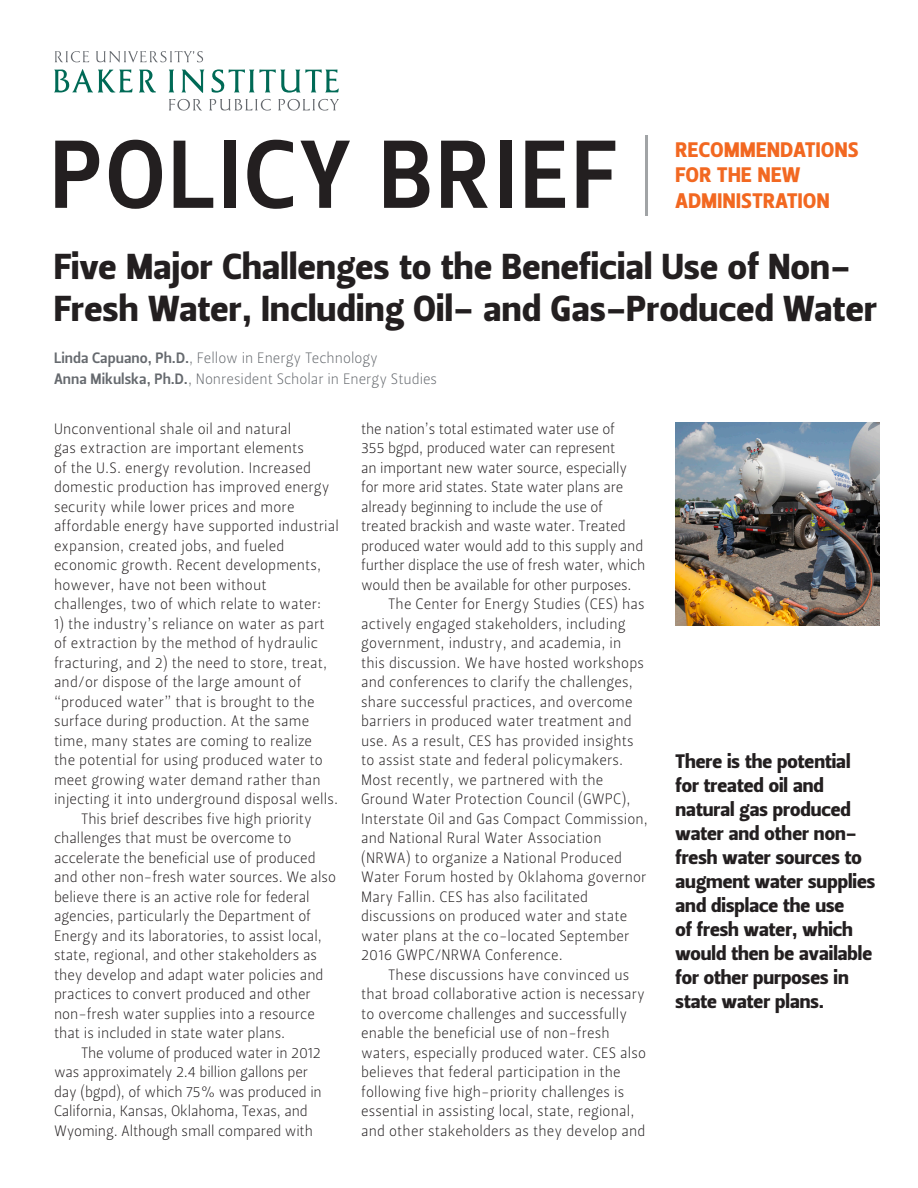
<style>
.page{position:relative;width:918px;height:1188px;background:#fff}
.page>*{position:absolute;margin:0;border:0;box-sizing:border-box;transform-origin:0 0}
.t1{font:96px "Leitura Sans Grot 3";letter-spacing:.035em;color:#231f20}
.t2{font:36px/42px "Leitura Sans Grot 4";letter-spacing:.01em;color:#231f20}
.t3{font:21px/25.5px "Leitura Sans Grot 4";letter-spacing:.025em;color:#f26821}
.t4{font:19.5px/24px "Leitura Sans Grot 4";color:#231f20}
.t5{font:15px/19.5px "Leitura Sans Grot 1";letter-spacing:.01em;color:#231f20}
.t6{font:15px "Leitura Sans Grot 1";letter-spacing:-.01em;color:#231f20}
.t7{font:15px/21px "Leitura Sans Grot 1";color:#65696e}
.s1{font-family:"Leitura Sans Grot 3"}
</style>
<div class="page">
<img style="left:676px;top:422px;width:203px;height:204px">
<svg style="left:54px;top:69px;width:79px;height:24px"></svg>
<svg style="left:139px;top:69px;width:17px;height:24px"></svg>
<svg style="left:169px;top:70px;width:5px;height:22px"></svg>
<svg style="left:181px;top:69px;width:23px;height:24px"></svg>
<svg style="left:211px;top:69px;width:128px;height:24px"></svg>
<svg style="left:55px;top:51px;width:34px;height:11px"></svg>
<svg style="left:96px;top:51px;width:107px;height:12px"></svg>
<svg style="left:169px;top:99px;width:33px;height:12px"></svg>
<svg style="left:209px;top:99px;width:62px;height:12px"></svg>
<svg style="left:278px;top:99px;width:61px;height:12px"></svg>
<hr style="left:645px;top:135px;width:3px;height:81px;background:#a1a4a6">
<h1 class="t1" style="left:50px;top:118px;width:568px">POLICY BRIEF</h1>
<h3 class="t3" style="left:676px;top:137px;width:184px">RECOMMENDATIONS<br>FOR THE NEW<br>ADMINISTRATION</h3>
<h2 class="t2" style="left:54px;top:246px;width:824px">Five Major Challenges to the Beneficial Use of Non-<br>Fresh Water, Including Oil- and Gas-Produced Water</h2>
<p class="t7" style="left:54px;top:348px;width:385px"><span class="s1">Linda Capuano, Ph.D.</span>, Fellow in Energy Technology<br><span class="s1">Anna Mikulska, Ph.D.</span>, Nonresident Scholar in Energy Studies</p>
<p class="t5" style="left:54px;top:419px;width:287px">Unconventional shale oil and natural<br>gas extraction are important elements<br>of the U.S. energy revolution. Increased domestic production has improved energy security while lower prices and more affordable energy have supported industrial expansion, created jobs, and fueled economic growth. Recent developments, however, have not been without challenges, two of which relate to water:</p>
<p class="t5" style="left:54px;top:614px;width:272px">1) the industry’s reliance on water as part</p>
<p class="t5" style="left:54px;top:634px;width:266px">of extraction by the method of hydraulic</p>
<p class="t5" style="left:54px;top:653px;width:275px">fracturing, and 2) the need to store, treat,</p>
<p class="t5" style="left:54px;top:673px;width:249px">and/or dispose of the large amount of</p>
<p class="t5" style="left:54px;top:692px;width:262px">“produced water” that is brought to the</p>
<p class="t5" style="left:54px;top:712px;width:257px">surface during production. At the same</p>
<p class="t5" style="left:54px;top:731px;width:260px">time, many states are coming to realize</p>
<p class="t5" style="left:54px;top:751px;width:270px">the potential for using produced water to</p>
<p class="t5" style="left:54px;top:770px;width:268px">meet growing water demand rather than</p>
<p class="t5" style="left:54px;top:790px;width:286px">injecting it into underground disposal wells.</p>
<p class="t5" style="left:81px;top:809px;width:232px">This brief describes five high priority</p>
<p class="t5" style="left:54px;top:829px;width:239px">challenges that must be overcome to</p>
<p class="t5" style="left:54px;top:848px;width:263px">accelerate the beneficial use of produced</p>
<p class="t5" style="left:54px;top:868px;width:284px">and other non-fresh water sources. We also</p>
<p class="t5" style="left:54px;top:887px;width:257px">believe there is an active role for federal</p>
<p class="t5" style="left:54px;top:907px;width:259px">agencies, particularly the Department of</p>
<p class="t5" style="left:54px;top:926px;width:269px">Energy and its laboratories, to assist local,</p>
<p class="t5" style="left:54px;top:946px;width:265px">state, regional, and other stakeholders as</p>
<p class="t5" style="left:54px;top:965px;width:271px">they develop and adapt water policies and</p>
<p class="t5" style="left:54px;top:985px;width:258px">practices to convert produced and other</p>
<p class="t5" style="left:54px;top:1004px;width:262px">non-fresh water supplies into a resource</p>
<p class="t5" style="left:54px;top:1024px;width:233px">that is included in state water plans.</p>
<p class="t6" style="left:81px;top:1044px;width:241px">The volume of produced water in 2012</p>
<p class="t6" style="left:54px;top:1063px;width:256px">was approximately 2.4 billion gallons per</p>
<p class="t6" style="left:54px;top:1083px;width:269px">day (bgpd), of which 75% was produced in</p>
<p class="t6" style="left:54px;top:1102px;width:255px">California, Kansas, Oklahoma, Texas, and</p>
<p class="t6" style="left:54px;top:1122px;width:260px">Wyoming. Although small compared with</p>
<p class="t6" style="left:361px;top:420px;width:255px">the nation’s total estimated water use of</p>
<p class="t6" style="left:361px;top:439px;width:256px">355 bgpd, produced water can represent</p>
<p class="t6" style="left:361px;top:459px;width:268px">an important new water source, especially</p>
<p class="t6" style="left:361px;top:478px;width:264px">for more arid states. State water plans are</p>
<p class="t6" style="left:361px;top:498px;width:243px">already beginning to include the use of</p>
<p class="t6" style="left:361px;top:517px;width:266px">treated brackish and waste water. Treated</p>
<p class="t6" style="left:361px;top:537px;width:284px">produced water would add to this supply and</p>
<p class="t6" style="left:361px;top:556px;width:286px">further displace the use of fresh water, which</p>
<p class="t6" style="left:361px;top:576px;width:272px">would then be available for other purposes.</p>
<p class="t5" style="left:388px;top:595px;width:258px">The Center for Energy Studies (CES) has</p>
<p class="t5" style="left:361px;top:614px;width:266px">actively engaged stakeholders, including</p>
<p class="t5" style="left:361px;top:634px;width:262px">government, industry, and academia, in</p>
<p class="t5" style="left:361px;top:653px;width:284px">this discussion. We have hosted workshops</p>
<p class="t5" style="left:361px;top:673px;width:273px">and conferences to clarify the challenges,</p>
<p class="t5" style="left:361px;top:692px;width:273px">share successful practices, and overcome</p>
<p class="t5" style="left:361px;top:712px;width:272px">barriers in produced water treatment and</p>
<p class="t5" style="left:361px;top:731px;width:274px">use. As a result, CES has provided insights</p>
<p class="t5" style="left:361px;top:751px;width:264px">to assist state and federal policymakers.</p>
<p class="t5" style="left:361px;top:770px;width:244px">Most recently, we partnered with the</p>
<p class="t5" style="left:361px;top:790px;width:271px">Ground Water Protection Council (GWPC),</p>
<p class="t5" style="left:361px;top:809px;width:288px">Interstate Oil and Gas Compact Commission,</p>
<p class="t5" style="left:361px;top:829px;width:242px">and National Rural Water Association</p>
<p class="t5" style="left:361px;top:848px;width:262px">(NRWA) to organize a National Produced</p>
<p class="t5" style="left:361px;top:868px;width:287px">Water Forum hosted by Oklahoma governor</p>
<p class="t5" style="left:361px;top:887px;width:228px">Mary Fallin. CES has also facilitated</p>
<p class="t5" style="left:361px;top:907px;width:268px">discussions on produced water and state</p>
<p class="t5" style="left:361px;top:926px;width:270px">water plans at the co-located September</p>
<p class="t5" style="left:361px;top:946px;width:203px">2016 GWPC/NRWA Conference.</p>
<p class="t5" style="left:388px;top:965px;width:243px">These discussions have convinced us</p>
<p class="t5" style="left:361px;top:985px;width:285px">that broad collaborative action is necessary</p>
<p class="t5" style="left:361px;top:1004px;width:268px">to overcome challenges and successfully</p>
<p class="t5" style="left:361px;top:1024px;width:250px">enable the beneficial use of non-fresh</p>
<p class="t5" style="left:361px;top:1043px;width:286px">waters, especially produced water. CES also</p>
<p class="t5" style="left:361px;top:1063px;width:261px">believes that federal participation in the</p>
<p class="t5" style="left:361px;top:1082px;width:265px">following five high-priority challenges is</p>
<p class="t5" style="left:361px;top:1102px;width:275px">essential in assisting local, state, regional,</p>
<p class="t5" style="left:361px;top:1121px;width:286px">and other stakeholders as they develop and</p>
<h3 class="t4" style="left:676px;top:749px;width:201px">There is the potential for treated oil and natural gas produced water and other non&shy;fresh water sources to augment water supplies and displace the use<br>of fresh water, which would then be available for other purposes in state water plans.</h3>
</div>
